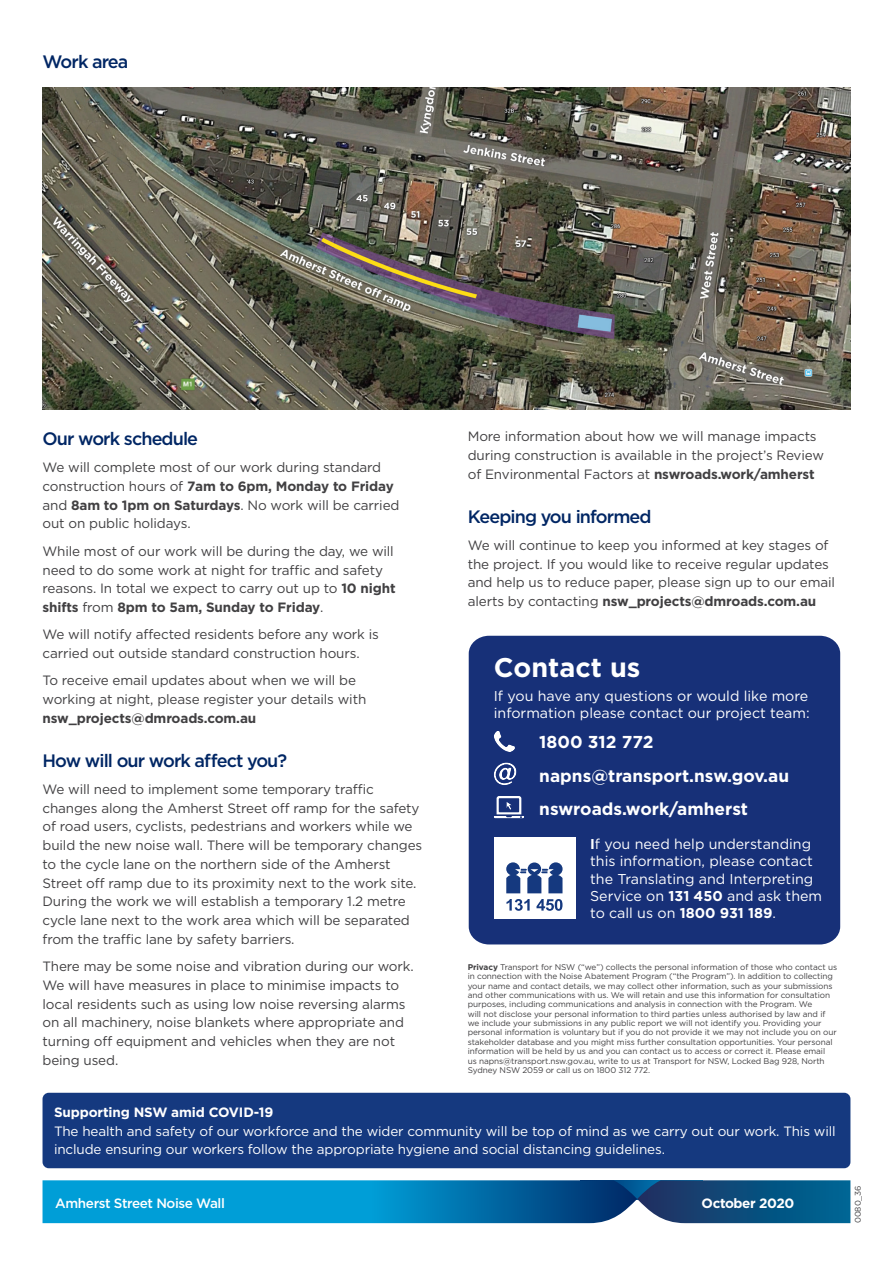
<style>
.page{position:relative;width:893px;height:1263px;background:#fff}
.page>*{position:absolute;margin:0;border:0;box-sizing:border-box;transform-origin:0 0}
.Contact_us_header{font:700 27px "Gotham";color:#fff}
.Heading_3{font:500 18px "Gotham";letter-spacing:-.05em;color:#002664}
.Contact_numbers{font:700 17.25px "Gotham";color:#fff}
.Contact_us_body{font:14.25px/17.1px "Gotham";color:#fff}
.SG_-_Body_Main{font:13.5px/18.8px "Gotham";letter-spacing:-.01em;color:#414042}
.Covid_box_Body{font:13.5px/18.8px "Gotham";letter-spacing:-.01em;color:#fff}
.t1{font:700 13.5px "Gotham";letter-spacing:-.01em;color:#414042}
.Covid_box_Header{font:700 13.5px "Gotham";letter-spacing:-.01em;color:#fff}
.t2{font:500 13.5px "Gotham";letter-spacing:-.03em;color:#fff}
.Covid_box_Header-2{font:700 13.5px "Gotham";letter-spacing:-.03em;color:#fff}
.SG_-_Legal{font:8.25px/9.3px "Gotham";letter-spacing:-.01em;color:#414042}
.s1{font-weight:700}
</style>
<div class="page">
<svg style="left:43px;top:1180px;width:807px;height:43px;background:#097ab0"></svg>
<div style="left:43px;top:1093px;width:807px;height:75px;background:#15397f;border-radius:6px"></div>
<img style="left:43px;top:87px;width:807px;height:322px">
<div style="left:469px;top:636px;width:371px;height:308px;background:#173078"></div>
<svg style="left:494px;top:796px;width:30px;height:22px"></svg>
<svg style="left:494px;top:762px;width:24px;height:23px"></svg>
<svg style="left:494px;top:731px;width:21px;height:21px"></svg>
<div style="left:494px;top:837px;width:82px;height:82px;background:#fff"></div>
<svg style="left:506px;top:862px;width:57px;height:31px"></svg>
<svg style="left:506px;top:899px;width:24px;height:12px"></svg>
<svg style="left:536px;top:899px;width:26px;height:12px"></svg>
<h2 class="Heading_3" style="left:43px;top:49px;width:87px">Work area</h2>
<h2 class="Heading_3" style="left:43px;top:427px;width:157px">Our work schedule</h2>
<p class="SG_-_Body_Main" style="left:43px;top:458px;width:358px">We will complete most of our work during standard construction hours of <span class="s1">7am to 6pm, Monday to Friday </span>and <span class="s1">8am to 1pm on Saturdays</span>. No work will be carried out on public holidays.</p>
<p class="SG_-_Body_Main" style="left:43px;top:541px;width:355px">While most of our work will be during the day, we will need to do some work at night for traffic and safety reasons. In total we expect to carry out up to <span class="s1">10 night shifts</span> from <span class="s1">8pm to 5am, Sunday to Friday</span>.</p>
<p class="SG_-_Body_Main" style="left:43px;top:625px;width:338px">We will notify affected residents before any work is carried out outside standard construction hours.</p>
<p class="SG_-_Body_Main" style="left:43px;top:671px;width:325px">To receive email updates about when we will be working at night, please register your details with</p>
<p class="t1" style="left:43px;top:709px;width:215px">nsw_projects@dmroads.com.au</p>
<h2 class="Heading_3" style="left:43px;top:748px;width:246px">How will our work affect you?</h2>
<p class="SG_-_Body_Main" style="left:43px;top:779px;width:381px">We will need to implement some temporary traffic changes along the Amherst Street off ramp for the safety of road users, cyclists, pedestrians and workers while we build the new noise wall. There will be temporary changes to the cycle lane on the northern side of the Amherst Street off ramp due to its proximity next to the work site.<br>During the work we will establish a temporary 1.2 metre cycle lane next to the work area which will be separated from the traffic lane by safety barriers.</p>
<p class="SG_-_Body_Main" style="left:43px;top:957px;width:373px">There may be some noise and vibration during our work.<br>We will have measures in place to minimise impacts to local residents such as using low noise reversing alarms on all machinery, noise blankets where appropriate and turning off equipment and vehicles when they are not being used.</p>
<p class="SG_-_Body_Main" style="left:468px;top:427px;width:358px">More information about how we will manage impacts during construction is available in the project’s Review of Environmental Factors at <span class="s1">nswroads.work/amherst</span></p>
<h2 class="Heading_3" style="left:468px;top:504px;width:185px">Keeping you informed</h2>
<p class="SG_-_Body_Main" style="left:468px;top:535px;width:369px">We will continue to keep you informed at key stages of the project. If you would like to receive regular updates and help us to reduce paper, please sign up to our email alerts by contacting <span class="s1">nsw_projects@dmroads.com.au</span></p>
<h2 class="Contact_us_header" style="left:494px;top:650px;width:148px">Contact us</h2>
<p class="Contact_us_body" style="left:494px;top:687px;width:317px">If you have any questions or would like more information please contact our project team:</p>
<p class="Contact_numbers" style="left:539px;top:730px;width:116px">1800 312 772</p>
<p class="Contact_numbers" style="left:539px;top:764px;width:251px">napns@transport.nsw.gov.au</p>
<p class="Contact_numbers" style="left:539px;top:798px;width:210px">nswroads.work/amherst</p>
<p class="Contact_us_body" style="left:590px;top:835px;width:233px"><span class="s1">I</span>f you need help understanding this information, please contact the Translating and Interpreting<br>Service on <span class="s1">131 450</span> and ask them to call us on <span class="s1">1800 931 189</span>.</p>
<p class="SG_-_Legal" style="left:468px;top:962px;width:371px"><span class="s1">Privacy</span> Transport for NSW (“we”) collects the personal information of those who contact us in connection with the Noise Abatement Program (“the Program”). In addition to collecting your name and contact details, we may collect other information, such as your submissions and other communications with us. We will retain and use this information for consultation purposes, including communications and analysis in connection with the Program. We<br>will not disclose your personal information to third parties unless authorised by law and if we include your submissions in any public report we will not identify you. Providing your personal information is voluntary but if you do not provide it we may not include you on our stakeholder database and you might miss further consultation opportunities. Your personal information will be held by us and you can contact us to access or correct it. Please email<br>us napns@transport.nsw.gov.au, write to us at Transport for NSW, Locked Bag 928, North Sydney NSW 2059 or call us on 1800 312 772.</p>
<h2 class="Covid_box_Header" style="left:54px;top:1103px;width:221px">Supporting NSW amid COVID-19</h2>
<p class="Covid_box_Body" style="left:54px;top:1121px;width:783px">The health and safety of our workforce and the wider community will be top of mind as we carry out our work. This will include ensuring our workers follow the appropriate hygiene and social distancing guidelines.</p>
<p class="t2" style="left:55px;top:1194px;width:171px">Amherst Street Noise Wall</p>
<p class="Covid_box_Header-2" style="left:702px;top:1194px;width:94px">October 2020</p>
<p class="SG_-_Legal" style="left:853px;top:1223px;width:39px;rotate:-90deg">0080_36</p>
</div>
